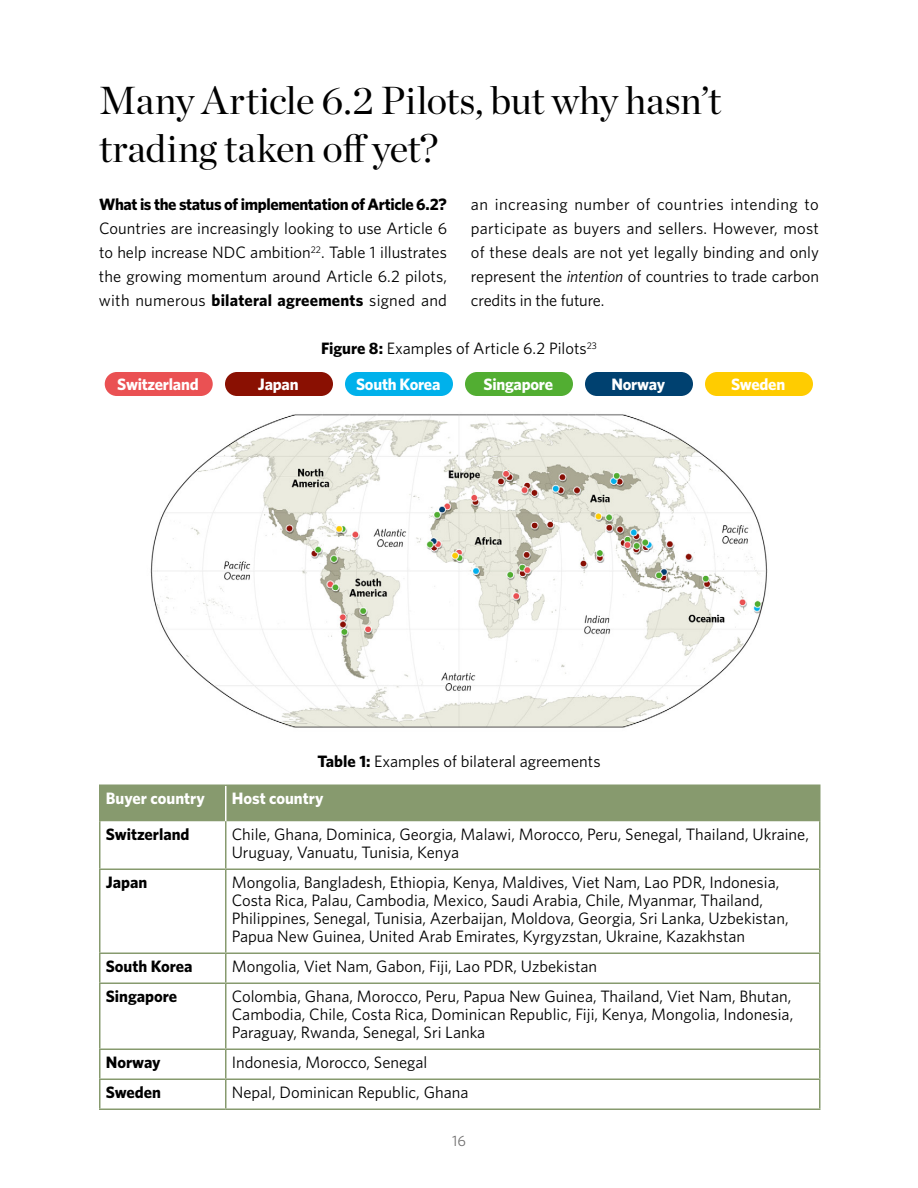
<style>
.page{position:relative;width:918px;height:1188px;background:#fff}
.page>*{position:absolute;margin:0;border:0;box-sizing:border-box;transform-origin:0 0}
.t1{font:39px/48px "Chronicle Display";letter-spacing:-.01em;color:#000}
.t2{font:16.5px/24px "Whitney";color:#000;text-align:justify}
.t3{font:700 16.5px "Whitney";letter-spacing:-.01em;color:#000}
.t4{font:700 16.5px "Whitney";letter-spacing:-.015em;color:#fff}
.t5{font:15px "Whitney";color:#706f6f}
.s1{font-weight:700}
.s2{font-style:italic}
</style>
<div class="page">
<img style="left:104px;top:372px;width:709px;height:356px">
<div style="left:100px;top:786px;width:719px;height:35px;background:#879a6e"></div>
<hr style="left:99px;top:784px;width:127px;height:2px;background:#879a6e">
<hr style="left:99px;top:786px;width:1px;height:35px;background:#879a6e">
<hr style="left:226px;top:784px;width:594px;height:2px;background:#879a6e">
<hr style="left:819px;top:786px;width:1px;height:35px;background:#879a6e">
<hr style="left:225px;top:786px;width:1px;height:35px;background:#fff">
<hr style="left:99px;top:821px;width:1px;height:47px;background:#879a6e">
<hr style="left:225px;top:821px;width:1px;height:47px;background:#879a6e">
<hr style="left:819px;top:821px;width:1px;height:47px;background:#879a6e">
<hr style="left:99px;top:868px;width:127px;height:2px;background:#879a6e">
<hr style="left:99px;top:870px;width:1px;height:82px;background:#879a6e">
<hr style="left:226px;top:868px;width:594px;height:2px;background:#879a6e">
<hr style="left:225px;top:870px;width:1px;height:82px;background:#879a6e">
<hr style="left:819px;top:870px;width:1px;height:82px;background:#879a6e">
<hr style="left:99px;top:952px;width:127px;height:2px;background:#879a6e">
<svg style="left:99px;top:954px;width:1px;height:28px"></svg>
<hr style="left:226px;top:952px;width:594px;height:2px;background:#879a6e">
<svg style="left:225px;top:954px;width:1px;height:28px"></svg>
<svg style="left:819px;top:954px;width:1px;height:28px"></svg>
<hr style="left:99px;top:982px;width:127px;height:2px;background:#879a6e">
<hr style="left:99px;top:984px;width:1px;height:64px;background:#879a6e">
<hr style="left:226px;top:982px;width:594px;height:2px;background:#879a6e">
<hr style="left:225px;top:984px;width:1px;height:64px;background:#879a6e">
<hr style="left:819px;top:984px;width:1px;height:64px;background:#879a6e">
<hr style="left:99px;top:1048px;width:127px;height:2px;background:#879a6e">
<hr style="left:226px;top:1048px;width:594px;height:2px;background:#879a6e">
<hr style="left:99px;top:1078px;width:127px;height:2px;background:#879a6e">
<svg style="left:99px;top:1050px;width:1px;height:58px"></svg>
<hr style="left:226px;top:1078px;width:594px;height:2px;background:#879a6e">
<svg style="left:225px;top:1050px;width:1px;height:58px"></svg>
<svg style="left:819px;top:1050px;width:1px;height:58px"></svg>
<hr style="left:99px;top:1108px;width:127px;height:2px;background:#879a6e">
<hr style="left:226px;top:1108px;width:594px;height:2px;background:#879a6e">
<div style="left:105px;top:372px;width:108px;height:24px;background:#ea5153;border-radius:12px"></div>
<div style="left:225px;top:372px;width:108px;height:24px;background:#8a1002;border-radius:12px"></div>
<div style="left:345px;top:372px;width:108px;height:24px;background:#00b1eb;border-radius:12px"></div>
<div style="left:585px;top:372px;width:108px;height:24px;background:#004170;border-radius:12px"></div>
<div style="left:465px;top:372px;width:108px;height:24px;background:#52ae32;border-radius:12px"></div>
<div style="left:705px;top:372px;width:108px;height:24px;background:#fc0;border-radius:12px"></div>
<h1 class="t1" style="left:99px;top:74px;width:624px">Many Article 6.2 Pilots, but why hasn’t trading taken off yet?</h1>
<p class="t3" style="left:99px;top:193px;width:349px">What is the status of implementation of Article 6.2?</p>
<p class="t2" style="left:99px;top:216px;width:350px">Countries are increasingly looking to use Article 6 to help increase NDC ambition<sup>22</sup>. Table 1 illustrates the growing momentum around Article 6.2 pilots, with numerous <span class="s1">bilateral agreements</span> signed and</p>
<p class="t2" style="left:471px;top:192px;width:350px">an increasing number of countries intending to participate as buyers and sellers. However, most of these deals are not yet legally binding and only represent the <span class="s2">intention</span> of countries to trade carbon credits in the future.</p>
<p class="t2" style="left:321px;top:336px;width:277px"><span class="s1">Figure 8:</span> Examples of Article 6.2 Pilots<sup>23</sup></p>
<p class="t4" style="left:117px;top:373px;width:83px">Switzerland</p>
<p class="t4" style="left:258px;top:373px;width:42px">Japan</p>
<p class="t4" style="left:356px;top:373px;width:86px">South Korea</p>
<p class="t4" style="left:483px;top:373px;width:71px">Singapore</p>
<p class="t4" style="left:611px;top:373px;width:55px">Norway</p>
<p class="t4" style="left:731px;top:373px;width:55px">Sweden</p>
<p class="t2" style="left:317px;top:748px;width:285px"><span class="s1">Table 1:</span> Examples of bilateral agreements</p>
<p class="t4" style="left:106px;top:788px;width:101px">Buyer country</p>
<p class="t4" style="left:232px;top:788px;width:93px">Host country</p>
<p class="t3" style="left:106px;top:824px;width:85px">Switzerland</p>
<p class="t2" style="left:232px;top:825px;width:579px;line-height:18px">Chile, Ghana, Dominica, Georgia, Malawi, Morocco, Peru, Senegal, Thailand, Ukraine,<br>Uruguay, Vanuatu, Tunisia, Kenya</p>
<p class="t3" style="left:106px;top:872px;width:43px">Japan</p>
<p class="t2" style="left:232px;top:873px;width:558px;line-height:18px;text-align:left">Mongolia, Bangladesh, Ethiopia, Kenya, Maldives, Viet Nam, Lao PDR, Indonesia, Costa Rica, Palau, Cambodia, Mexico, Saudi Arabia, Chile, Myanmar, Thailand, Philippines, Senegal, Tunisia, Azerbaijan, Moldova, Georgia, Sri Lanka, Uzbekistan, Papua New Guinea, United Arab Emirates, Kyrgyzstan, Ukraine, Kazakhstan</p>
<p class="t3" style="left:106px;top:956px;width:88px">South Korea</p>
<p class="t2" style="left:232px;top:954px;width:367px">Mongolia, Viet Nam, Gabon, Fiji, Lao PDR, Uzbekistan</p>
<p class="t3" style="left:106px;top:986px;width:73px">Singapore</p>
<p class="t2" style="left:232px;top:987px;width:563px;line-height:18px">Colombia, Ghana, Morocco, Peru, Papua New Guinea, Thailand, Viet Nam, Bhutan, Cambodia, Chile, Costa Rica, Dominican Republic, Fiji, Kenya, Mongolia, Indonesia, Paraguay, Rwanda, Senegal, Sri Lanka</p>
<p class="t3" style="left:106px;top:1052px;width:56px">Norway</p>
<p class="t2" style="left:232px;top:1050px;width:197px">Indonesia, Morocco, Senegal</p>
<p class="t3" style="left:106px;top:1082px;width:57px">Sweden</p>
<p class="t2" style="left:232px;top:1080px;width:238px">Nepal, Dominican Republic, Ghana</p>
<p class="t5" style="left:452px;top:1131px;width:15px">16</p>
</div>
